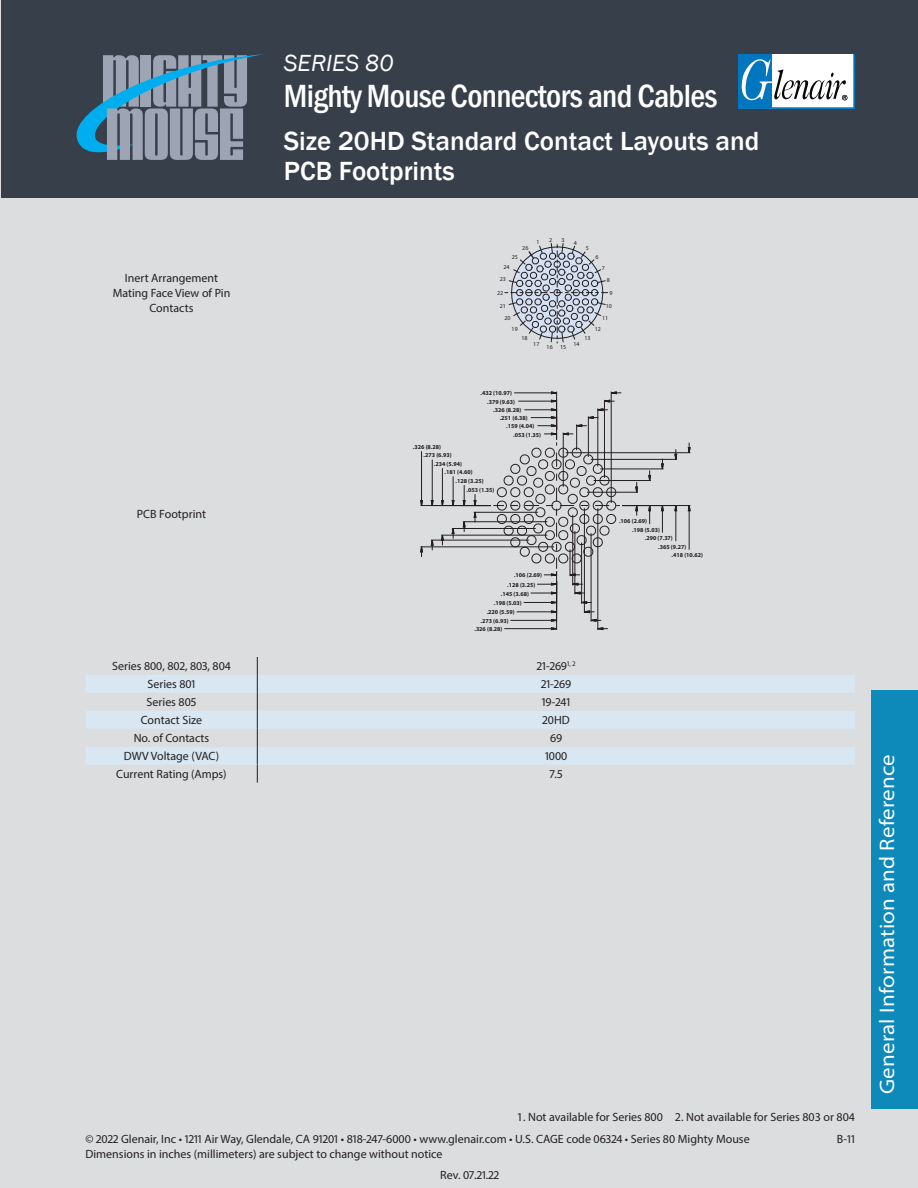
<style>
.page{position:relative;width:918px;height:1188px;background:#dcdddf}
.page>*{position:absolute;margin:0;border:0;box-sizing:border-box;transform-origin:0 0}
.gray_h_lg{font:500 condensed 33px "Franklin Gothic";letter-spacing:-.02em;color:#fff}
.t1{font:500 27px/30px "Franklin Gothic";color:#fff}
.t2{font:italic 24px "Franklin Gothic";color:#fff}
.t3{font:semi-expanded 21px "Myriad Pro";letter-spacing:.01em;color:#fff}
.description_left{font:12px "Myriad Pro";color:#231f20}
.description_center{font:12px/15px "Myriad Pro";color:#231f20;text-align:center}
.table_t{font:12px "Myriad Pro";color:#231f20}
.t4{font:700 6px/8.4px "Myriad Pro";color:#231f20}
.t5{font:6px "Myriad Pro";color:#231f20}
</style>
<div class="page">
<div style="left:872px;top:690px;width:46px;height:418px;background:#0e8aba"></div>
<div style="left:2px;top:0;width:916px;height:198px;background:#363f4a"></div>
<svg style="left:738px;top:54px;width:117px;height:55px;background:#a4c5d9"></svg>
<svg style="left:77px;top:54px;width:186px;height:106px"></svg>
<svg style="left:86px;top:675px;width:769px;height:90px;fill:#d9e7f2"></svg>
<svg style="left:257px;top:657px;width:1px;height:126px"></svg>
<svg style="left:505px;top:242px;width:103px;height:102px"></svg>
<hr style="left:604px;top:400px;width:1px;height:78px;background:#231f20">
<svg style="left:518px;top:400px;width:40px;height:2px"></svg>
<svg style="left:605px;top:400px;width:10px;height:2px"></svg>
<hr style="left:556px;top:392px;width:1px;height:38px;background:#231f20">
<hr style="left:611px;top:392px;width:1px;height:111px;background:#231f20">
<svg style="left:514px;top:392px;width:44px;height:2px"></svg>
<svg style="left:610px;top:392px;width:12px;height:2px"></svg>
<hr style="left:584px;top:508px;width:1px;height:105px;background:#231f20">
<svg style="left:516px;top:610px;width:42px;height:3px"></svg>
<svg style="left:583px;top:610px;width:12px;height:3px"></svg>
<hr style="left:591px;top:533px;width:1px;height:89px;background:#231f20">
<hr style="left:556px;top:581px;width:1px;height:49px;background:#231f20">
<hr style="left:598px;top:508px;width:1px;height:122px;background:#231f20">
<svg style="left:504px;top:619px;width:54px;height:11px"></svg>
<svg style="left:590px;top:619px;width:18px;height:11px"></svg>
<hr style="left:600px;top:469px;width:64px;height:1px;background:#231f20">
<svg style="left:661px;top:506px;width:3px;height:27px"></svg>
<svg style="left:661px;top:458px;width:3px;height:12px"></svg>
<hr style="left:591px;top:459px;width:86px;height:1px;background:#231f20">
<svg style="left:675px;top:506px;width:2px;height:36px"></svg>
<svg style="left:674px;top:449px;width:3px;height:11px"></svg>
<hr style="left:622px;top:505px;width:68px;height:1px;background:#231f20">
<hr style="left:566px;top:452px;width:124px;height:1px;background:#231f20">
<svg style="left:688px;top:505px;width:3px;height:45px"></svg>
<svg style="left:688px;top:442px;width:3px;height:12px"></svg>
<svg style="left:463px;top:408px;width:188px;height:196px"></svg>
<hr style="left:452px;top:528px;width:84px;height:1px;background:#231f20">
<svg style="left:452px;top:476px;width:2px;height:31px"></svg>
<svg style="left:452px;top:529px;width:2px;height:10px"></svg>
<hr style="left:431px;top:540px;width:98px;height:1px;background:#231f20">
<svg style="left:431px;top:459px;width:2px;height:48px"></svg>
<svg style="left:431px;top:539px;width:2px;height:12px"></svg>
<hr style="left:441px;top:535px;width:106px;height:1px;background:#231f20">
<svg style="left:441px;top:468px;width:3px;height:39px"></svg>
<svg style="left:441px;top:534px;width:3px;height:12px"></svg>
<hr style="left:420px;top:505px;width:71px;height:1px;background:#231f20">
<hr style="left:420px;top:547px;width:134px;height:1px;background:#231f20">
<svg style="left:420px;top:451px;width:3px;height:55px"></svg>
<svg style="left:420px;top:546px;width:3px;height:11px"></svg>
<p class="t2" style="left:284px;top:48px;width:111px">SERIES 80</p>
<p class="gray_h_lg" style="left:284px;top:74px;width:435px">Mighty Mouse Connectors and Cables</p>
<p class="t1" style="left:284px;top:127px;width:477px">Size 20HD Standard Contact Layouts and<br>PCB Footprints</p>
<p class="description_center" style="left:125px;top:270px;width:95px">Inert Arrangement</p>
<p class="description_center" style="left:113px;top:285px;width:119px">Mating Face View of Pin<br>Contacts</p>
<p class="description_center" style="left:137px;top:506px;width:71px">PCB Footprint</p>
<p class="t5" style="left:522px;top:245px;width:8px">26</p>
<p class="t5" style="left:537px;top:238px;width:5px">1</p>
<p class="t5" style="left:549px;top:236px;width:5px">2</p>
<p class="t5" style="left:562px;top:237px;width:5px">3</p>
<p class="t5" style="left:574px;top:239px;width:5px">4</p>
<p class="t5" style="left:586px;top:244px;width:5px">5</p>
<p class="t5" style="left:512px;top:253px;width:8px">25</p>
<p class="t5" style="left:596px;top:253px;width:5px">6</p>
<p class="t5" style="left:503px;top:264px;width:8px">24</p>
<p class="t5" style="left:602px;top:264px;width:5px">7</p>
<p class="t5" style="left:500px;top:275px;width:8px">23</p>
<p class="t5" style="left:497px;top:289px;width:8px">22</p>
<p class="t5" style="left:500px;top:302px;width:8px">21</p>
<p class="t5" style="left:607px;top:276px;width:5px">8</p>
<p class="t5" style="left:609px;top:289px;width:5px">9</p>
<p class="t5" style="left:606px;top:302px;width:8px">10</p>
<p class="t5" style="left:504px;top:315px;width:8px">20</p>
<p class="t5" style="left:602px;top:314px;width:8px">11</p>
<p class="t5" style="left:512px;top:326px;width:8px">19</p>
<p class="t5" style="left:595px;top:325px;width:8px">12</p>
<p class="t5" style="left:521px;top:334px;width:8px">18</p>
<p class="t5" style="left:585px;top:334px;width:8px">13</p>
<p class="t5" style="left:533px;top:340px;width:8px">17</p>
<p class="t5" style="left:547px;top:344px;width:21px">16 15</p>
<p class="t5" style="left:574px;top:340px;width:8px">14</p>
<p class="t4" style="left:481px;top:389px;width:33px">.432 (10.97)</p>
<p class="t4" style="left:487px;top:397px;width:30px">.379 (9.63)</p>
<p class="t4" style="left:493px;top:406px;width:30px">.326 (8.28)</p>
<p class="t4" style="left:500px;top:414px;width:30px">.251 (6.38)</p>
<p class="t4" style="left:506px;top:422px;width:30px">.159 (4.04)</p>
<p class="t4" style="left:413px;top:442px;width:30px">.326 (8.28)</p>
<p class="t4" style="left:434px;top:451px;width:30px;text-indent:-10px">.273 (6.93) .234 (5.94)</p>
<p class="t4" style="left:444px;top:467px;width:30px">.181 (4.60)</p>
<p class="t4" style="left:456px;top:476px;width:30px">.128 (3.25)</p>
<p class="t4" style="left:466px;top:485px;width:30px">.053 (1.35)</p>
<p class="t4" style="left:513px;top:430px;width:30px">.053 (1.35)</p>
<p class="t4" style="left:507px;top:570px;width:36px;line-height:9.3px;text-indent:7px">.106 (2.69) .128 (3.25)</p>
<p class="t4" style="left:501px;top:589px;width:30px">.145 (3.68)</p>
<p class="t4" style="left:494px;top:599px;width:30px">.198 (5.03)</p>
<p class="t4" style="left:487px;top:608px;width:30px">.220 (5.59)</p>
<p class="t4" style="left:474px;top:616px;width:36px;text-indent:6px">.273 (6.93) .326 (8.28)</p>
<p class="t4" style="left:619px;top:517px;width:30px">.106 (2.69)</p>
<p class="t4" style="left:632px;top:525px;width:30px">.198 (5.03)</p>
<p class="t4" style="left:645px;top:534px;width:30px">.290 (7.37)</p>
<p class="t4" style="left:658px;top:542px;width:30px">.365 (9.27)</p>
<p class="t4" style="left:672px;top:551px;width:33px">.418 (10.62)</p>
<p class="description_center" style="left:112px;top:659px;width:120px">Series 800, 802, 803, 804</p>
<p class="description_center" style="left:537px;top:659px;width:40px">21-269<sup>1,</sup> <sup>2</sup></p>
<p class="description_center" style="left:147px;top:677px;width:50px">Series 801</p>
<p class="description_center" style="left:541px;top:677px;width:32px">21-269</p>
<p class="description_center" style="left:147px;top:695px;width:51px">Series 805</p>
<p class="description_center" style="left:542px;top:695px;width:30px">19-241</p>
<p class="description_center" style="left:141px;top:713px;width:63px">Contact Size</p>
<p class="description_center" style="left:543px;top:713px;width:29px">20HD</p>
<p class="description_center" style="left:134px;top:731px;width:77px">No. of Contacts</p>
<p class="description_center" style="left:550px;top:731px;width:14px">69</p>
<p class="description_center" style="left:124px;top:749px;width:97px">DWV Voltage (VAC)</p>
<p class="description_center" style="left:545px;top:749px;width:24px">1000</p>
<p class="description_center" style="left:116px;top:767px;width:112px">Current Rating (Amps)</p>
<p class="description_center" style="left:550px;top:767px;width:14px">7.5</p>
<p class="description_left" style="left:517px;top:1109px;width:340px">1. Not available for Series 800 2. Not available for Series 803 or 804</p>
<h3 class="description_left" style="left:86px;top:1132px;width:666px">© 2022 Glenair, Inc • 1211 Air Way, Glendale, CA 91201 • 818-247-6000 • www.glenair.com • U.S. CAGE code 06324 • Series 80 Mighty Mouse</h3>
<h3 class="description_left" style="left:837px;top:1132px;width:20px">B-11</h3>
<h3 class="description_left" style="left:86px;top:1147px;width:359px">Dimensions in inches (millimeters) are subject to change without notice</h3>
<p class="table_t" style="left:440px;top:1168px;width:61px">Rev. 07.21.22</p>
<h3 class="t3" style="left:874px;top:1094px;width:341px;rotate:-90deg">General Information and Reference</h3>
</div>
